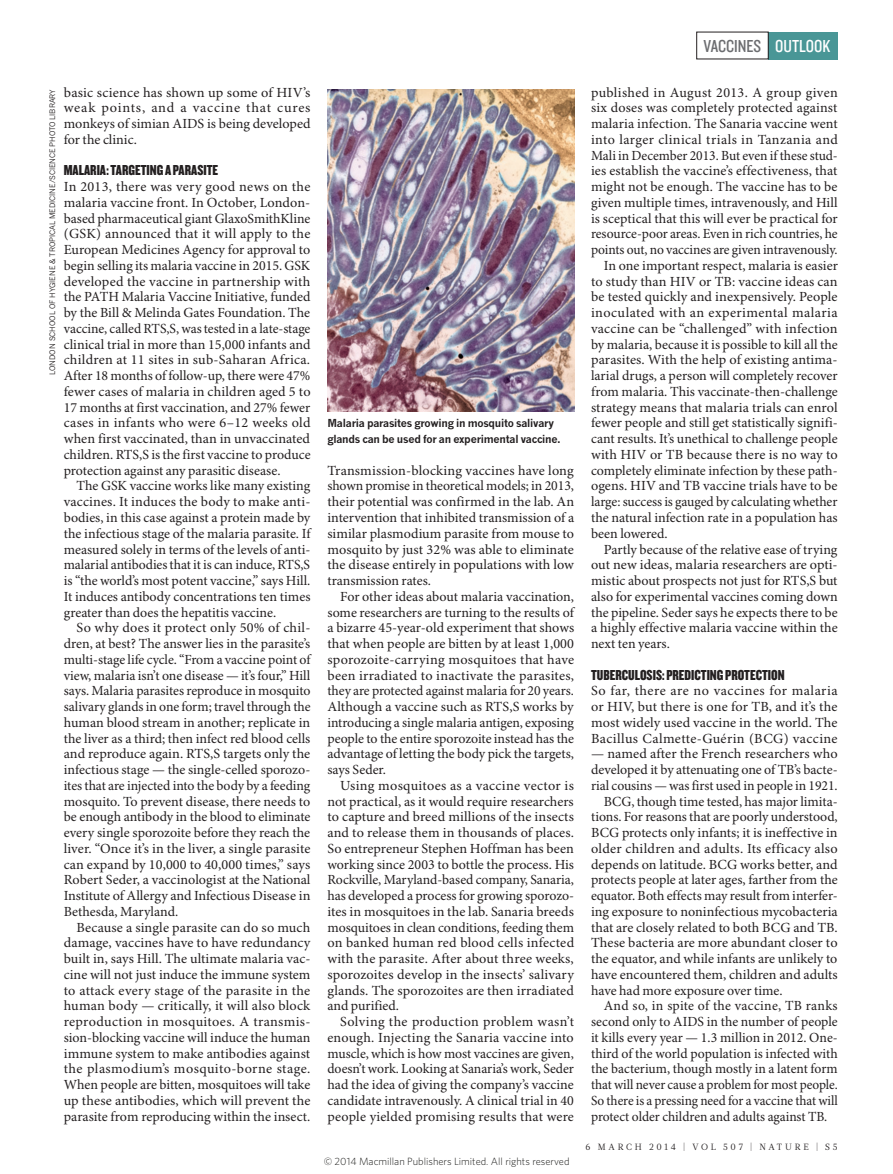
<style>
.page{position:relative;width:893px;height:1174px;background:#fff}
.page>*{position:absolute;margin:0;border:0;box-sizing:border-box;transform-origin:0 0}
.t1{font:18px "Knockout 29 Junior Ltweight";color:#6c6d70}
.t2{font:18px "Knockout 29 Junior Ltweight";color:#fff}
.CROSSHEAD{font:15px "Knockout 69 Full Liteweight";color:#231f20}
.BODY_INDENT{font:13.95px/15.8px "Minion Pro";color:#231f20;text-align:justify}
.BODY_1ST_PARA{font:13.95px/15.8px "Minion Pro";color:#231f20;text-align:justify}
.PIC_CAPTION{font:700 10.8px/15.8px "News Gothic MTOT";letter-spacing:-.02em;color:#231f20}
.t3{font:300 10.5px "Whitney";color:#1d1d1b}
.t4{font:9px "Glosa Math";letter-spacing:.3em;color:#231f20}
.PIC_CREDIT{font:7.5px "News Gothic MTOT";color:#231f20}
</style>
<div class="page">
<img style="left:327px;top:89px;width:247px;height:322px">
<div style="left:768px;top:32px;width:70px;height:27px;background:#499696"></div>
<p class="t1" style="left:704px;top:34px;width:59px">VACCINES</p>
<p class="t2" style="left:775px;top:34px;width:57px">OUTLOOK</p>
<p class="PIC_CREDIT" style="left:48px;top:375px;width:287px;rotate:-90deg">LONDON SCHOOL OF HYGIENE &amp; TROPICAL MEDICINE/SCIENCE PHOTO LIBRARY</p>
<p class="BODY_INDENT" style="left:64px;top:85px;width:248px">basic science has shown up some of HIV’s weak points, and a vaccine that cures monkeys of simian AIDS is being developed for the clinic.</p>
<p class="CROSSHEAD" style="left:64px;top:161px;width:156px">MALARIA: TARGETING A PARASITE</p>
<p class="BODY_1ST_PARA" style="left:64px;top:179px;width:248px">In 2013, there was very good news on the malaria vaccine front. In October, London&shy;based pharmaceutical giant GlaxoSmithKline (GSK) announced that it will apply to the European Medicines Agency for approval to begin selling its malaria vaccine in 2015. GSK developed the vaccine in partnership with the PATH Malaria Vaccine Initiative, funded by the Bill &amp; Melinda Gates Foundation. The vaccine, called RTS,S, was tested in a late-stage clinical trial in more than 15,000 infants and children at 11 sites in sub-Saharan Africa.<br>After 18 months of follow-up, there were 47% fewer cases of malaria in children aged 5 to 17 months at first vaccination, and 27% fewer cases in infants who were 6–12 weeks old when first vaccinated, than in unvaccinated children. RTS,S is the first vaccine to produce protection against any parasitic disease.</p>
<p class="BODY_INDENT" style="left:64px;top:479px;width:248px;text-indent:13px">The GSK vaccine works like many existing vaccines. It induces the body to make anti&shy;bodies, in this case against a protein made by the infectious stage of the malaria parasite. If measured solely in terms of the levels of anti&shy;malarial antibodies that it is can induce, RTS,S is “the world’s most potent vaccine,” says Hill.<br>It induces antibody concentrations ten times greater than does the hepatitis vaccine.</p>
<p class="BODY_INDENT" style="left:64px;top:620px;width:248px;text-indent:13px">So why does it protect only 50% of chil&shy;dren, at best? The answer lies in the parasite’s multi-stage life cycle. “From a vaccine point of view, malaria isn’t one disease — it’s four,” Hill says. Malaria parasites reproduce in mosquito salivary glands in one form; travel through the human blood stream in another; replicate in the liver as a third; then infect red blood cells and reproduce again. RTS,S targets only the infectious stage — the single-celled sporozo&shy;ites that are injected into the body by a feeding mosquito. To prevent disease, there needs to be enough antibody in the blood to eliminate every single sporozoite before they reach the liver. “Once it’s in the liver, a single parasite can expand by 10,000 to 40,000 times,” says Robert Seder, a vaccinologist at the National Institute of Allergy and Infectious Disease in Bethesda, Maryland.</p>
<p class="BODY_INDENT" style="left:64px;top:920px;width:248px;text-indent:13px">Because a single parasite can do so much damage, vaccines have to have redundancy built in, says Hill. The ultimate malaria vac&shy;cine will not just induce the immune system to attack every stage of the parasite in the human body — critically, it will also block reproduction in mosquitoes. A transmis&shy;sion-blocking vaccine will induce the human immune system to make antibodies against the plasmodium’s mosquito-borne stage.<br>When people are bitten, mosquitoes will take up these antibodies, which will prevent the parasite from reproducing within the insect.</p>
<p class="PIC_CAPTION" style="left:327px;top:415px;width:235px">Malaria parasites growing in mosquito salivary glands can be used for an experimental vaccine.</p>
<p class="BODY_INDENT" style="left:327px;top:463px;width:248px">Transmission-blocking vaccines have long shown promise in theoretical models; in 2013, their potential was confirmed in the lab. An intervention that inhibited transmission of a similar plasmodium parasite from mouse to mosquito by just 32% was able to eliminate the disease entirely in populations with low transmission rates.</p>
<p class="BODY_INDENT" style="left:327px;top:589px;width:248px;text-indent:13px">For other ideas about malaria vaccination, some researchers are turning to the results of a bizarre 45-year-old experiment that shows that when people are bitten by at least 1,000 sporozoite-carrying mosquitoes that have been irradiated to inactivate the parasites, they are protected against malaria for 20 years.<br>Although a vaccine such as RTS,S works by introducing a single malaria antigen, exposing people to the entire sporozoite instead has the advantage of letting the body pick the targets, says Seder.</p>
<p class="BODY_INDENT" style="left:327px;top:778px;width:248px;text-indent:13px">Using mosquitoes as a vaccine vector is not practical, as it would require researchers to capture and breed millions of the insects and to release them in thousands of places.<br>So entrepreneur Stephen Hoffman has been working since 2003 to bottle the process. His Rockville, Maryland-based company, Sanaria, has developed a process for growing sporozo&shy;ites in mosquitoes in the lab. Sanaria breeds mosquitoes in clean conditions, feeding them on banked human red blood cells infected with the parasite. After about three weeks, sporozoites develop in the insects’ salivary glands. The sporozoites are then irradiated and purified.</p>
<p class="BODY_INDENT" style="left:327px;top:1014px;width:248px;text-indent:13px">Solving the production problem wasn’t enough. Injecting the Sanaria vaccine into muscle, which is how most vaccines are given, doesn’t work. Looking at Sanaria’s work, Seder had the idea of giving the company’s vaccine candidate intravenously. A clinical trial in 40 people yielded promising results that were</p>
<p class="t3" style="left:324px;top:1154px;width:247px">© 2014 Macmillan Publishers Limited. All rights reserved</p>
<p class="BODY_INDENT" style="left:591px;top:85px;width:248px">published in August 2013. A group given six doses was completely protected against malaria infection. The Sanaria vaccine went into larger clinical trials in Tanzania and Mali in December 2013. But even if these stud&shy;ies establish the vaccine’s effectiveness, that might not be enough. The vaccine has to be given multiple times, intravenously, and Hill is sceptical that this will ever be practical for resource-poor areas. Even in rich countries, he points out, no vaccines are given intravenously.</p>
<p class="BODY_INDENT" style="left:591px;top:258px;width:248px;text-indent:13px">In one important respect, malaria is easier to study than HIV or TB: vaccine ideas can be tested quickly and inexpensively. People inoculated with an experimental malaria vaccine can be “challenged” with infection by malaria, because it is possible to kill all the parasites. With the help of existing antima&shy;larial drugs, a person will completely recover from malaria. This vaccinate-then-challenge strategy means that malaria trials can enrol fewer people and still get statistically signifi&shy;cant results. It’s unethical to challenge people with HIV or TB because there is no way to completely eliminate infection by these path&shy;ogens. HIV and TB vaccine trials have to be large: success is gauged by calculating whether the natural infection rate in a population has been lowered.</p>
<p class="BODY_INDENT" style="left:591px;top:542px;width:248px;text-indent:13px">Partly because of the relative ease of trying out new ideas, malaria researchers are opti&shy;mistic about prospects not just for RTS,S but also for experimental vaccines coming down the pipeline. Seder says he expects there to be a highly effective malaria vaccine within the next ten years.</p>
<p class="CROSSHEAD" style="left:591px;top:665px;width:195px">TUBERCULOSIS: PREDICTING PROTECTION</p>
<p class="BODY_1ST_PARA" style="left:591px;top:683px;width:248px">So far, there are no vaccines for malaria or HIV, but there is one for TB, and it’s the most widely used vaccine in the world. The Bacillus Calmette-Guérin (BCG) vaccine</p>
<p class="BODY_1ST_PARA" style="left:591px;top:746px;width:248px">— named after the French researchers who developed it by attenuating one of TB’s bacte&shy;rial cousins — was first used in people in 1921.</p>
<p class="BODY_INDENT" style="left:591px;top:794px;width:248px;text-indent:13px">BCG, though time tested, has major limita&shy;tions. For reasons that are poorly understood, BCG protects only infants; it is ineffective in older children and adults. Its efficacy also depends on latitude. BCG works better, and protects people at later ages, farther from the equator. Both effects may result from interfer&shy;ing exposure to noninfectious mycobacteria that are closely related to both BCG and TB.<br>These bacteria are more abundant closer to the equator, and while infants are unlikely to have encountered them, children and adults have had more exposure over time.</p>
<p class="BODY_INDENT" style="left:591px;top:998px;width:248px;text-indent:13px">And so, in spite of the vaccine, TB ranks second only to AIDS in the number of people it kills every year — 1.3 million in 2012. One&shy;third of the world population is infected with the bacterium, though mostly in a latent form that will never cause a problem for most people.<br>So there is a pressing need for a vaccine that will protect older children and adults against TB.</p>
<p class="t4" style="left:586px;top:1141px;width:254px">6 MARCH 2014 | VOL 507 | NATURE | S5</p>
</div>
